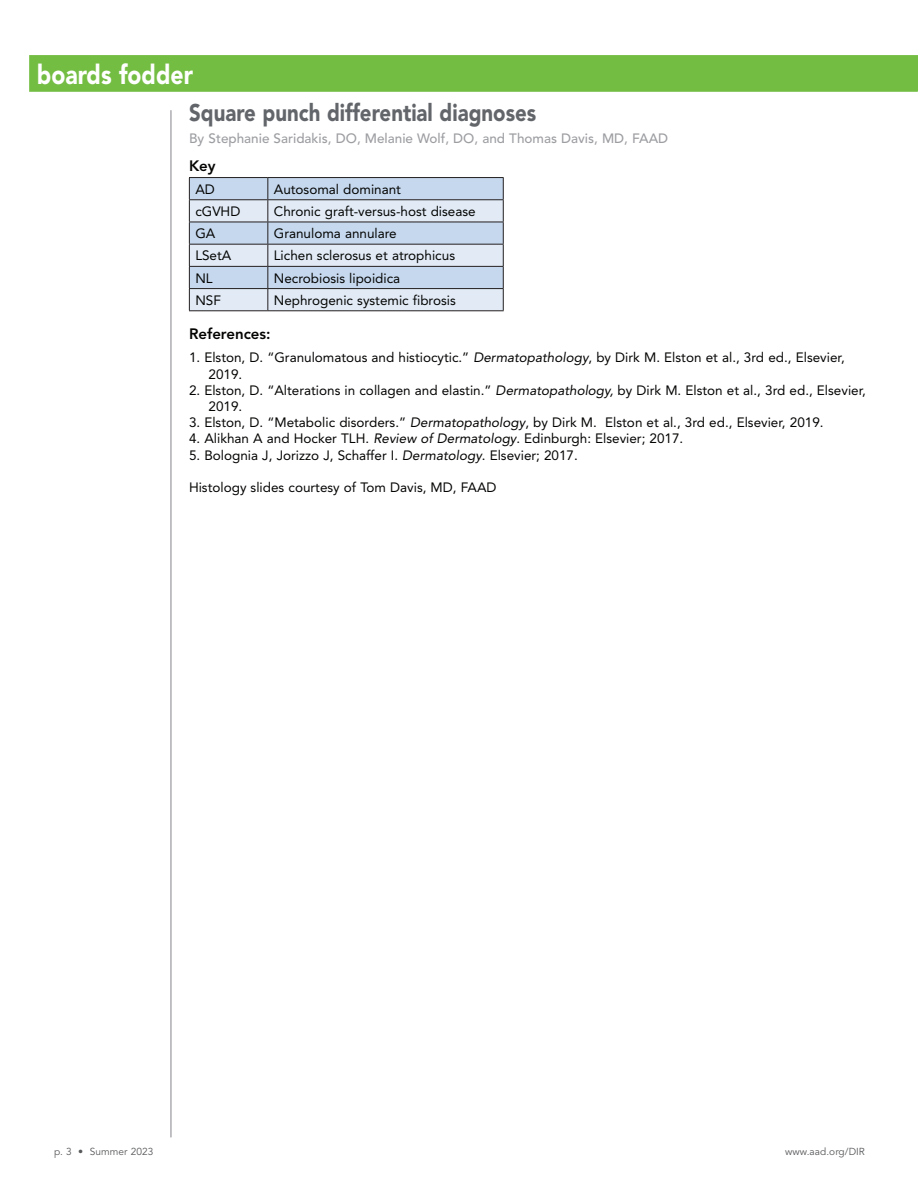
<style>
.page{position:relative;width:918px;height:1188px;background:#fff}
.page>*{position:absolute;margin:0;border:0;box-sizing:border-box;transform-origin:0 0}
.t1{font:900 27px "Avenir LT Std";color:#fff;scale:.85 1}
.t2{font:900 24px "Avenir LT Std";color:#62656a;scale:.85 1}
.t3{font:800 15px "Avenir LT Std";color:#040503}
.t4{font:13.5px/16.2px "Avenir LT Std";color:#040503}
.t5{font:500 13.5px "Avenir LT Std";color:#9d9ea2}
.t6{font:10.2px "Avenir LT Std";letter-spacing:.005em;color:#57585a}
.s1{font-style:italic}
</style>
<div class="page">
<hr style="left:170px;top:110px;width:2px;height:1027px;background:#bcbbbf">
<div style="left:29px;top:55px;width:889px;height:37px;background:#74bd43"></div>
<hr style="left:189px;top:177px;width:79px;height:1px;background:#231f20">
<hr style="left:268px;top:177px;width:236px;height:1px;background:#231f20">
<svg style="left:189px;top:178px;width:315px;height:132px;background:#cad6e6"></svg>
<hr style="left:189px;top:310px;width:79px;height:1px;background:#231f20">
<hr style="left:268px;top:310px;width:236px;height:1px;background:#231f20">
<h1 class="t1" style="left:37px;top:58px;width:185px">boards fodder</h1>
<h2 class="t2" style="left:189px;top:98px;width:410px">Square punch differential diagnoses</h2>
<p class="t5" style="left:189px;top:131px;width:481px">By Stephanie Saridakis, DO, Melanie Wolf, DO, and Thomas Davis, MD, FAAD</p>
<p class="t3" style="left:189px;top:157px;width:28px">Key</p>
<p class="t4" style="left:195px;top:181px;width:21px">AD</p>
<p class="t4" style="left:274px;top:181px;width:129px">Autosomal dominant</p>
<p class="t4" style="left:195px;top:203px;width:47px">cGVHD</p>
<p class="t4" style="left:274px;top:203px;width:203px">Chronic graft-versus-host disease</p>
<p class="t4" style="left:195px;top:225px;width:22px">GA</p>
<p class="t4" style="left:274px;top:225px;width:124px">Granuloma annulare</p>
<p class="t4" style="left:195px;top:248px;width:38px">LSetA</p>
<p class="t4" style="left:274px;top:248px;width:183px">Lichen sclerosus et atrophicus</p>
<p class="t4" style="left:195px;top:270px;width:19px">NL</p>
<p class="t4" style="left:274px;top:270px;width:128px">Necrobiosis lipoidica</p>
<p class="t4" style="left:195px;top:292px;width:27px">NSF</p>
<p class="t4" style="left:274px;top:292px;width:184px">Nephrogenic systemic fibrosis</p>
<p class="t3" style="left:189px;top:325px;width:83px">References:</p>
<p class="t4" style="left:208px;top:350px;width:638px;text-indent:-19px">1. Elston, D. “Granulomatous and histiocytic.” <span class="s1">Dermatopathology</span>, by Dirk M. Elston et al., 3rd ed., Elsevier,<br>2019.</p>
<p class="t4" style="left:208px;top:382px;width:659px;text-indent:-19px">2. Elston, D. “Alterations in collagen and elastin.” <span class="s1">Dermatopathology,</span> by Dirk M. Elston et al., 3rd ed., Elsevier,<br>2019.</p>
<p class="t4" style="left:189px;top:414px;width:636px">3. Elston, D. “Metabolic disorders.” <span class="s1">Dermatopathology</span>, by Dirk M. Elston et al., 3rd ed., Elsevier, 2019.</p>
<p class="t4" style="left:189px;top:431px;width:496px">4. Alikhan A and Hocker TLH. <span class="s1">Review of Dermatology</span>. Edinburgh: Elsevier; 2017.</p>
<p class="t4" style="left:189px;top:447px;width:390px">5. Bolognia J, Jorizzo J, Schaffer I. <span class="s1">Dermatology</span>. Elsevier; 2017.</p>
<p class="t4" style="left:189px;top:479px;width:309px">Histology slides courtesy of Tom Davis, MD, FAAD</p>
<p class="t6" style="left:54px;top:1146px;width:101px">p. 3 • Summer 2023</p>
<p class="t6" style="left:785px;top:1146px;width:81px">www.aad.org/DIR</p>
</div>
